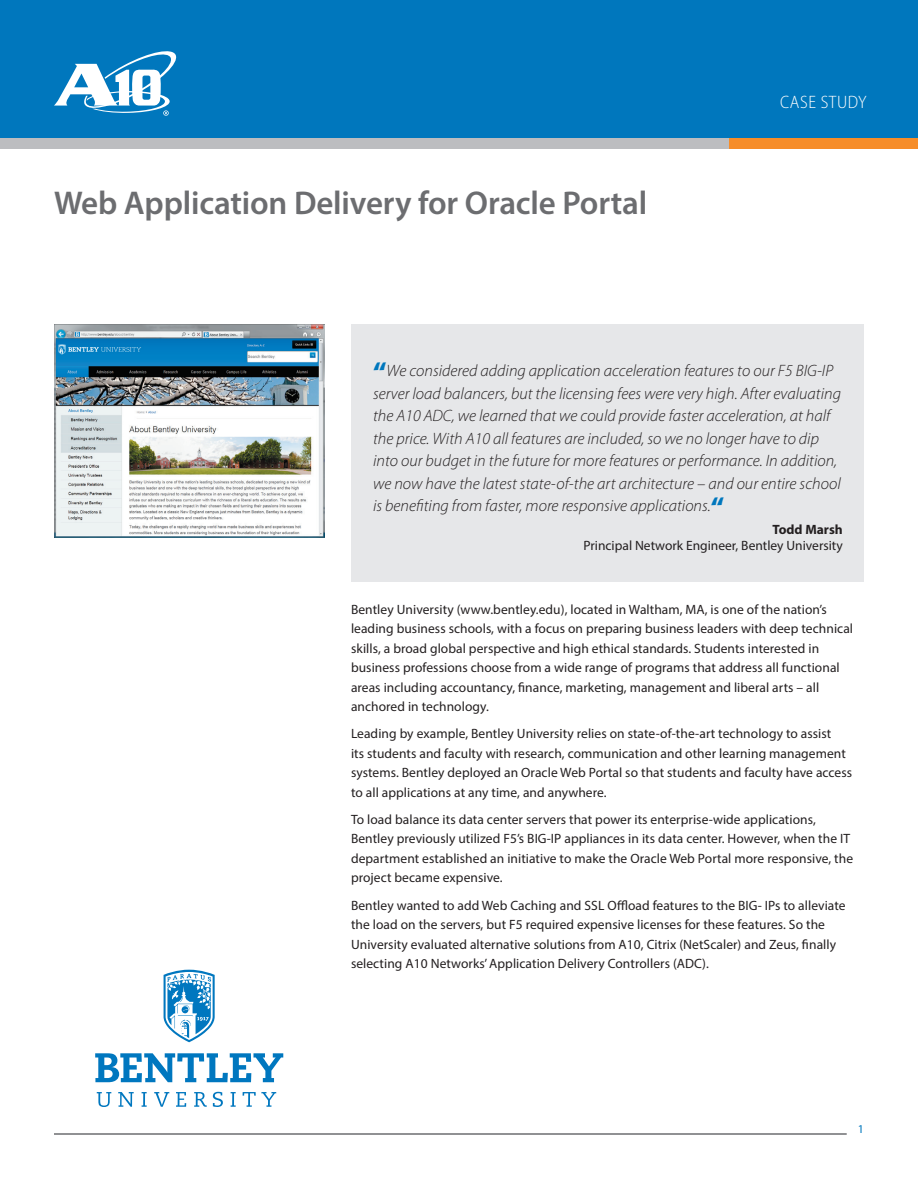
<style>
.page{position:relative;width:918px;height:1188px;background:#fff}
.page>*{position:absolute;margin:0;border:0;box-sizing:border-box;transform-origin:0 0}
.Case_Study_Title{font:600 33px "Myriad Pro";letter-spacing:-.005em;color:#6c6d70}
.t1{font:300 semi-condensed 18px "Myriad Pro";letter-spacing:.03em;color:#fff}
.Pull_Quote{font:italic 300 16.5px/22.5px "Myriad Pro";color:#231f20}
.Overview_text{font:13.5px/19.5px "Myriad Pro";letter-spacing:.005em;color:#231f20}
.Quote_title{font:13.5px "Myriad Pro";color:#231f20}
.Quote_Name{font:700 13.5px "Myriad Pro";color:#231f20}
.t2{font:12px "Myriad Pro";color:#0077bd}
.s1{font-weight:900;font-style:normal;font-size:27px;color:#0077bd}
</style>
<div class="page">
<div style="left:0;top:0;width:918px;height:148px;background:#0077bd"></div>
<svg style="left:54px;top:51px;width:123px;height:65px"></svg>
<hr style="left:54px;top:1133px;width:793px;height:2px;background:#6c6d70">
<div style="left:0;top:138px;width:918px;height:10px;background:#bcbdc0"></div>
<div style="left:729px;top:138px;width:189px;height:10px;background:#f68d29"></div>
<img style="left:54px;top:324px;width:270px;height:214px">
<svg style="left:95px;top:1053px;width:188px;height:29px"></svg>
<svg style="left:97px;top:1092px;width:14px;height:15px"></svg>
<svg style="left:118px;top:1092px;width:16px;height:15px"></svg>
<svg style="left:142px;top:1092px;width:5px;height:15px"></svg>
<svg style="left:154px;top:1092px;width:15px;height:15px"></svg>
<svg style="left:176px;top:1092px;width:10px;height:15px"></svg>
<svg style="left:194px;top:1092px;width:13px;height:15px"></svg>
<svg style="left:213px;top:1092px;width:10px;height:15px"></svg>
<svg style="left:231px;top:1092px;width:5px;height:15px"></svg>
<svg style="left:243px;top:1092px;width:33px;height:15px"></svg>
<svg style="left:163px;top:969px;width:52px;height:74px"></svg>
<div style="left:351px;top:324px;width:513px;height:258px;background:#e6e7e9"></div>
<p class="Case_Study_Title" style="left:54px;top:182px;width:595px">Web Application Delivery for Oracle Portal</p>
<h2 class="t1" style="left:780px;top:92px;width:88px">CASE STUDY</h2>
<p class="Pull_Quote" style="left:373px;top:360px;width:469px"><span class="s1">“</span>We considered adding application acceleration features to our F5 BIG-IP server load balancers, but the licensing fees were very high. After evaluating the A10 ADC, we learned that we could provide faster acceleration, at half the price. With A10 all features are included, so we no longer have to dip into our budget in the future for more features or performance. In addition, we now have the latest state-of-the art architecture – and our entire school is benefiting from faster, more responsive applications.<span class="s1">“</span></p>
<p class="Quote_Name" style="left:772px;top:520px;width:72px">Todd Marsh</p>
<p class="Quote_title" style="left:584px;top:537px;width:261px">Principal Network Engineer, Bentley University</p>
<p class="Overview_text" style="left:351px;top:599px;width:504px">Bentley University (www.bentley.edu), located in Waltham, MA, is one of the nation’s leading business schools, with a focus on preparing business leaders with deep technical skills, a broad global perspective and high ethical standards. Students interested in business professions choose from a wide range of programs that address all functional areas including accountancy, finance, marketing, management and liberal arts – all anchored in technology.</p>
<p class="Overview_text" style="left:351px;top:724px;width:503px">Leading by example, Bentley University relies on state-of-the-art technology to assist<br>its students and faculty with research, communication and other learning management systems. Bentley deployed an Oracle Web Portal so that students and faculty have access to all applications at any time, and anywhere.</p>
<p class="Overview_text" style="left:351px;top:809px;width:504px">To load balance its data center servers that power its enterprise-wide applications, Bentley previously utilized F5’s BIG-IP appliances in its data center. However, when the IT department established an initiative to make the Oracle Web Portal more responsive, the project became expensive.</p>
<p class="Overview_text" style="left:351px;top:895px;width:496px">Bentley wanted to add Web Caching and SSL Offload features to the BIG- IPs to alleviate the load on the servers, but F5 required expensive licenses for these features. So the University evaluated alternative solutions from A10, Citrix (NetScaler) and Zeus, finally selecting A10 Networks’ Application Delivery Controllers (ADC).</p>
<p class="t2" style="left:858px;top:1122px;width:8px">1</p>
</div>
